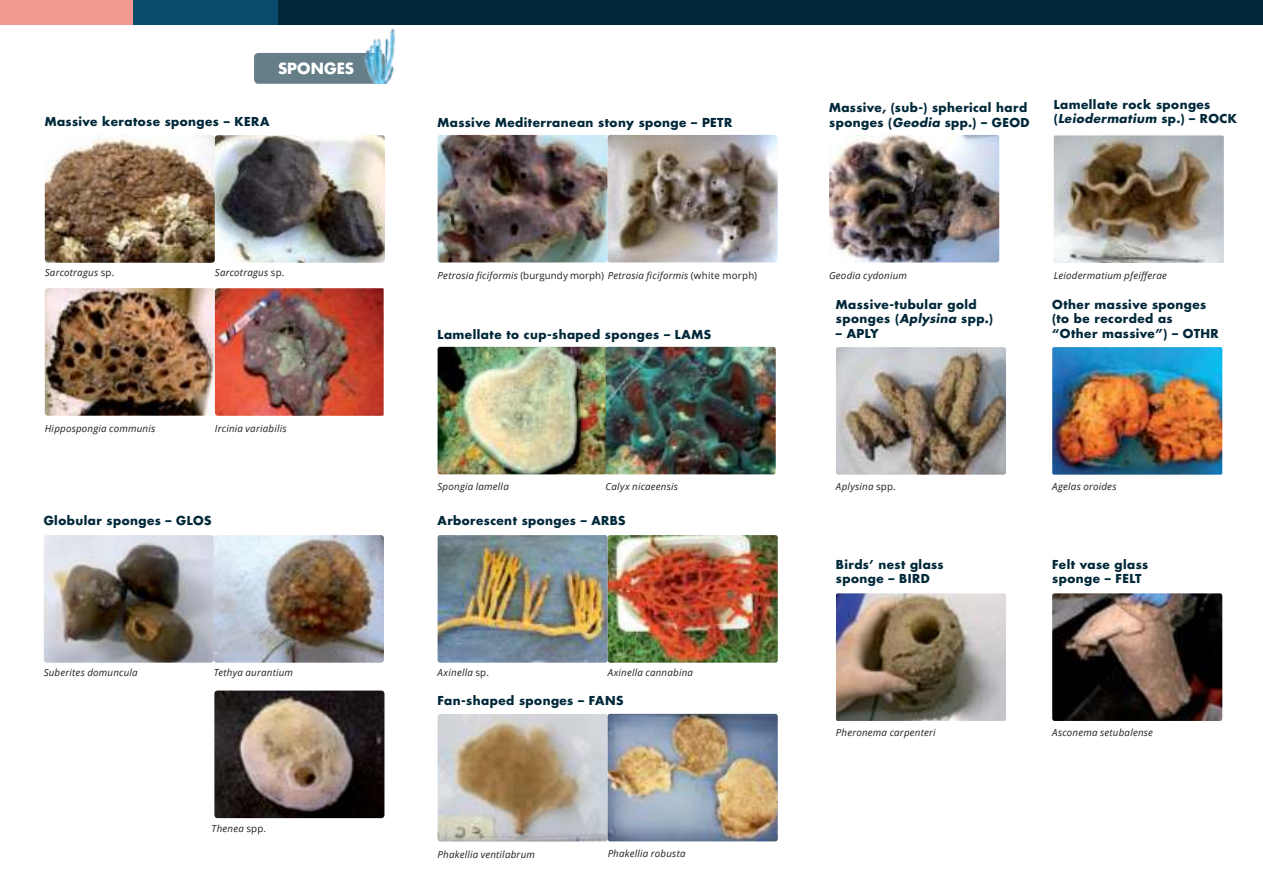
<style>
.page{position:relative;width:1263px;height:893px;background:#fff}
.page>*{position:absolute;margin:0;border:0;box-sizing:border-box;transform-origin:0 0}
.t1{font:700 15px "Futura Std";letter-spacing:.005em;color:#fff}
.t2{font:700 12px/14.9px "Futura Std";letter-spacing:.035em;color:#002839}
.t3{font:italic 9.75px "Open Sans";letter-spacing:.02em;color:#221f1f}
.s1{font-style:normal}
.s2{font-style:italic}
</style>
<div class="page">
<div style="left:277px;top:0;width:986px;height:24px;background:#002839"></div>
<div style="left:0;top:0;width:133px;height:24px;background:#f1988f"></div>
<div style="left:133px;top:0;width:144px;height:24px;background:#094c6b"></div>
<div style="left:254px;top:53px;width:131px;height:31px;background:#667e88;border-radius:4px"></div>
<img style="left:352px;top:24px;width:48px;height:60px">
<img style="left:45px;top:288px;width:339px;height:128px">
<img style="left:45px;top:135px;width:340px;height:128px">
<img style="left:44px;top:535px;width:340px;height:128px">
<img style="left:214px;top:690px;width:170px;height:128px">
<img style="left:438px;top:535px;width:340px;height:128px">
<img style="left:438px;top:714px;width:340px;height:127px">
<img style="left:438px;top:347px;width:168px;height:127px">
<img style="left:606px;top:347px;width:170px;height:127px">
<img style="left:1054px;top:135px;width:170px;height:128px">
<img style="left:829px;top:135px;width:170px;height:127px">
<img style="left:836px;top:347px;width:170px;height:128px">
<img style="left:438px;top:135px;width:340px;height:127px">
<img style="left:1052px;top:347px;width:170px;height:128px">
<img style="left:836px;top:593px;width:170px;height:128px">
<img style="left:1052px;top:593px;width:170px;height:128px">
<p class="t1" style="left:278px;top:61px;width:78px">SPONGES</p>
<p class="t2" style="left:45px;top:115px;width:226px">Massive keratose sponges – KERA</p>
<p class="t3" style="left:45px;top:268px;width:71px">Sarcotragus <span class="s1">sp.</span></p>
<p class="t3" style="left:215px;top:268px;width:71px">Sarcotragus <span class="s1">sp.</span></p>
<p class="t3" style="left:45px;top:424px;width:112px">Hippospongia communis</p>
<p class="t3" style="left:215px;top:424px;width:73px">Ircinia variabilis</p>
<p class="t2" style="left:44px;top:514px;width:169px">Globular sponges – GLOS</p>
<p class="t3" style="left:44px;top:668px;width:95px">Suberites domuncula</p>
<p class="t3" style="left:214px;top:668px;width:81px">Tethya aurantium</p>
<p class="t3" style="left:212px;top:824px;width:56px">Thenea <span class="s1">spp.</span></p>
<p class="t2" style="left:438px;top:116px;width:296px">Massive Mediterranean stony sponge – PETR</p>
<p class="t3" style="left:438px;top:271px;width:321px">Petrosia ficiformis <span class="s1">(burgundy morph)</span> Petrosia ficiformis <span class="s1">(white morph)</span></p>
<p class="t2" style="left:438px;top:328px;width:275px">Lamellate to cup-shaped sponges – LAMS</p>
<p class="t3" style="left:438px;top:482px;width:73px">Spongia lamella</p>
<p class="t3" style="left:606px;top:482px;width:74px">Calyx nicaeensis</p>
<p class="t2" style="left:438px;top:514px;width:190px">Arborescent sponges – ARBS</p>
<p class="t3" style="left:438px;top:668px;width:53px">Axinella <span class="s1">sp.</span></p>
<p class="t3" style="left:608px;top:668px;width:87px">Axinella cannabina</p>
<p class="t2" style="left:438px;top:694px;width:187px">Fan-shaped sponges – FANS</p>
<p class="t3" style="left:438px;top:850px;width:99px">Phakellia ventilabrum</p>
<p class="t3" style="left:608px;top:850px;width:79px">Phakellia robusta</p>
<p class="t2" style="left:829px;top:101px;width:202px">Massive, (sub-) spherical hard sponges (<span class="s2">Geodia</span> spp.) – GEOD</p>
<p class="t2" style="left:1054px;top:98px;width:185px">Lamellate rock sponges (<span class="s2">Leiodermatium</span> sp.) – ROCK</p>
<p class="t3" style="left:829px;top:271px;width:79px">Geodia cydonium</p>
<p class="t3" style="left:1054px;top:269px;width:115px">Leiodermatium pfeifferae</p>
<p class="t2" style="left:836px;top:298px;width:159px">Massive-tubular gold sponges (<span class="s2">Aplysina</span> spp.)</p>
<p class="t2" style="left:836px;top:327px;width:44px">– APLY</p>
<p class="t2" style="left:1052px;top:298px;width:168px">Other massive sponges (to be recorded as “Other massive”) – OTHR</p>
<p class="t3" style="left:836px;top:482px;width:61px">Aplysina <span class="s1">spp.</span></p>
<p class="t3" style="left:1052px;top:482px;width:66px">Agelas oroides</p>
<p class="t2" style="left:836px;top:558px;width:109px">Birds’ nest glass sponge – BIRD</p>
<p class="t2" style="left:1052px;top:558px;width:98px">Felt vase glass sponge – FELT</p>
<p class="t3" style="left:836px;top:728px;width:101px">Pheronema carpenteri</p>
<p class="t3" style="left:1052px;top:728px;width:102px">Asconema setubalense</p>
</div>
